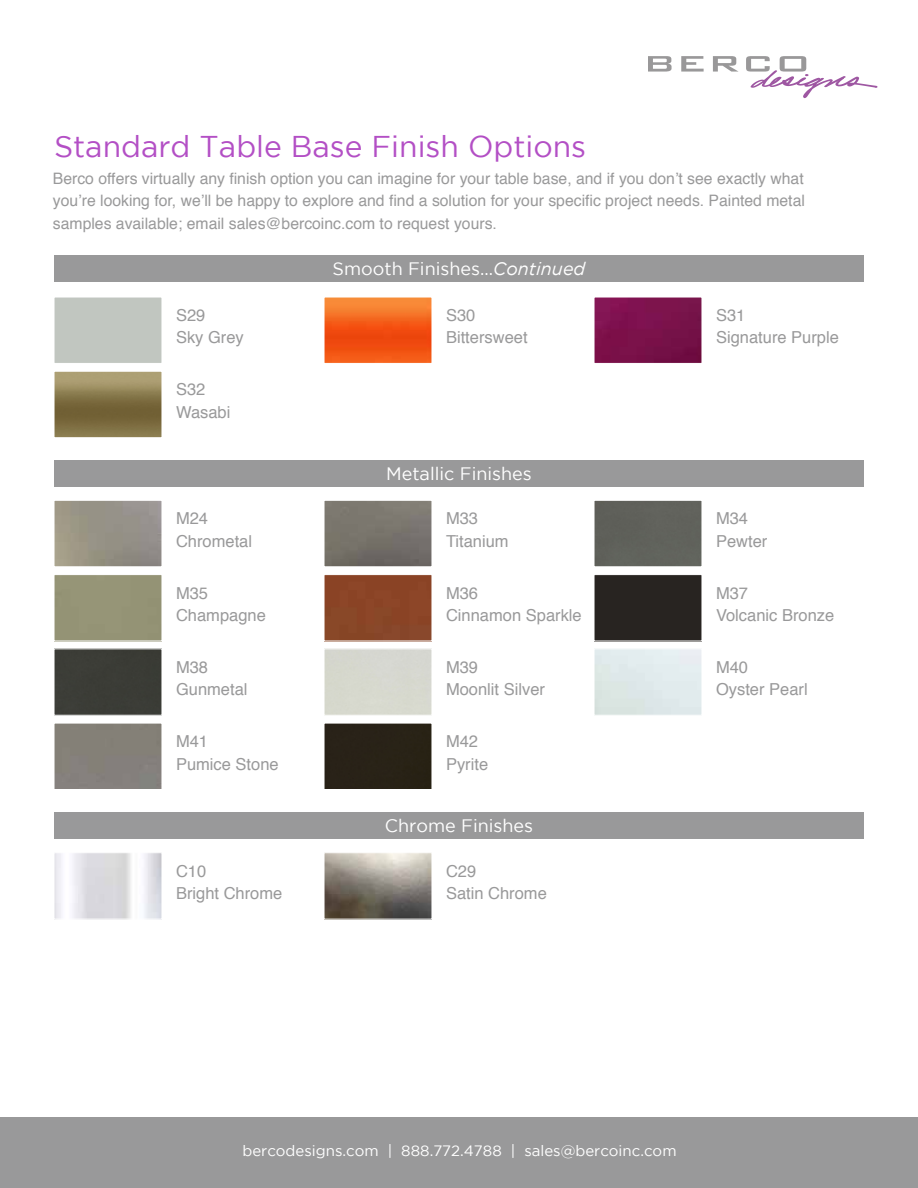
<style>
.page{position:relative;width:918px;height:1188px;background:#fff}
.page>*{position:absolute;margin:0;border:0;box-sizing:border-box;transform-origin:0 0}
.t1{font:30px "Gotham";color:#b34fc5}
.t2{font:18px "Gotham";color:#fff}
.t3{font:16.5px/22.5px "Helvetica";color:#99999a}
.t4{font:15.75px/22.5px "Helvetica";color:#99999a;text-align:justify}
.t5{font:15px "Gotham";color:#fff}
.s1{font-style:italic}
</style>
<div class="page">
<div style="left:54px;top:255px;width:810px;height:27px;background:#99999a"></div>
<div style="left:54px;top:460px;width:810px;height:27px;background:#99999a"></div>
<div style="left:54px;top:812px;width:810px;height:27px;background:#99999a"></div>
<svg style="left:648px;top:56px;width:24px;height:16px"></svg>
<svg style="left:681px;top:56px;width:23px;height:16px"></svg>
<svg style="left:713px;top:56px;width:25px;height:16px"></svg>
<svg style="left:746px;top:56px;width:132px;height:42px"></svg>
<div style="left:53px;top:296px;width:110px;height:68px;border:1px solid #fff"></div>
<img style="left:325px;top:298px;width:106px;height:64px">
<div style="left:323px;top:296px;width:110px;height:68px;border:1px solid #fff"></div>
<img style="left:595px;top:298px;width:106px;height:64px">
<div style="left:593px;top:296px;width:110px;height:68px;border:1px solid #fff"></div>
<img style="left:55px;top:373px;width:106px;height:63px">
<div style="left:53px;top:371px;width:110px;height:67px;border:1px solid #fff"></div>
<div style="left:53px;top:852px;width:110px;height:68px;border:1px solid #fff"></div>
<img style="left:325px;top:854px;width:106px;height:64px">
<div style="left:323px;top:852px;width:110px;height:68px;border:1px solid #fff"></div>
<div style="left:53px;top:500px;width:110px;height:67px;border:1px solid #fff"></div>
<img style="left:325px;top:502px;width:106px;height:63px">
<div style="left:323px;top:500px;width:110px;height:67px;border:1px solid #fff"></div>
<div style="left:595px;top:502px;width:106px;height:63px;background:#60625c"></div>
<div style="left:593px;top:500px;width:110px;height:67px;border:1px solid #fff"></div>
<div style="left:55px;top:650px;width:106px;height:64px;background:#3b3c36"></div>
<div style="left:53px;top:648px;width:110px;height:68px;border:1px solid #fff"></div>
<div style="left:323px;top:648px;width:110px;height:68px;border:1px solid #fff"></div>
<div style="left:593px;top:648px;width:110px;height:68px;border:1px solid #fff"></div>
<div style="left:53px;top:574px;width:110px;height:68px;border:1px solid #fff"></div>
<div style="left:325px;top:576px;width:106px;height:64px;background:#8a4527"></div>
<div style="left:323px;top:574px;width:110px;height:68px;border:1px solid #fff"></div>
<div style="left:595px;top:576px;width:106px;height:64px;background:#282421"></div>
<div style="left:593px;top:574px;width:110px;height:68px;border:1px solid #fff"></div>
<div style="left:53px;top:723px;width:110px;height:67px;border:1px solid #fff"></div>
<div style="left:325px;top:725px;width:106px;height:63px;background:#292217"></div>
<div style="left:323px;top:723px;width:110px;height:67px;border:1px solid #fff"></div>
<div style="left:0;top:1117px;width:918px;height:71px;background:#99999a"></div>
<h1 class="t1" style="left:54px;top:130px;width:534px">Standard Table Base Finish Options</h1>
<p class="t4" style="left:53px;top:168px;width:754px">Berco offers virtually any finish option you can imagine for your table base, and if you don’t see exactly what you’re looking for, we’ll be happy to explore and find a solution for your specific project needs. Painted metal samples available; email sales@bercoinc.com to request yours.</p>
<p class="t2" style="left:333px;top:258px;width:254px">Smooth Finishes…<span class="s1">Continued</span></p>
<p class="t3" style="left:176px;top:304px;width:69px">S29<br>Sky Grey</p>
<p class="t3" style="left:446px;top:304px;width:83px">S30<br>Bittersweet</p>
<p class="t3" style="left:716px;top:304px;width:124px">S31<br>Signature Purple</p>
<p class="t3" style="left:176px;top:379px;width:56px">S32<br>Wasabi</p>
<p class="t2" style="left:386px;top:463px;width:147px">Metallic Finishes</p>
<p class="t3" style="left:176px;top:508px;width:78px">M24<br>Chrometal</p>
<p class="t3" style="left:446px;top:508px;width:64px">M33<br>Titanium</p>
<p class="t3" style="left:716px;top:508px;width:53px">M34<br>Pewter</p>
<p class="t3" style="left:176px;top:582px;width:91px">M35<br>Champagne</p>
<p class="t3" style="left:446px;top:582px;width:137px">M36<br>Cinnamon Sparkle</p>
<p class="t3" style="left:716px;top:582px;width:120px">M37<br>Volcanic Bronze</p>
<p class="t3" style="left:176px;top:656px;width:73px">M38<br>Gunmetal</p>
<p class="t3" style="left:446px;top:656px;width:101px">M39<br>Moonlit Silver</p>
<p class="t3" style="left:716px;top:656px;width:93px">M40<br>Oyster Pearl</p>
<p class="t3" style="left:176px;top:731px;width:104px">M41<br>Pumice Stone</p>
<p class="t3" style="left:446px;top:731px;width:44px">M42<br>Pyrite</p>
<p class="t2" style="left:385px;top:816px;width:150px">Chrome Finishes</p>
<p class="t3" style="left:176px;top:860px;width:108px">C10<br>Bright Chrome</p>
<p class="t3" style="left:446px;top:860px;width:102px">C29<br>Satin Chrome</p>
<p class="t5" style="left:242px;top:1143px;width:436px">bercodesigns.com | 888.772.4788 | sales@bercoinc.com</p>
</div>
